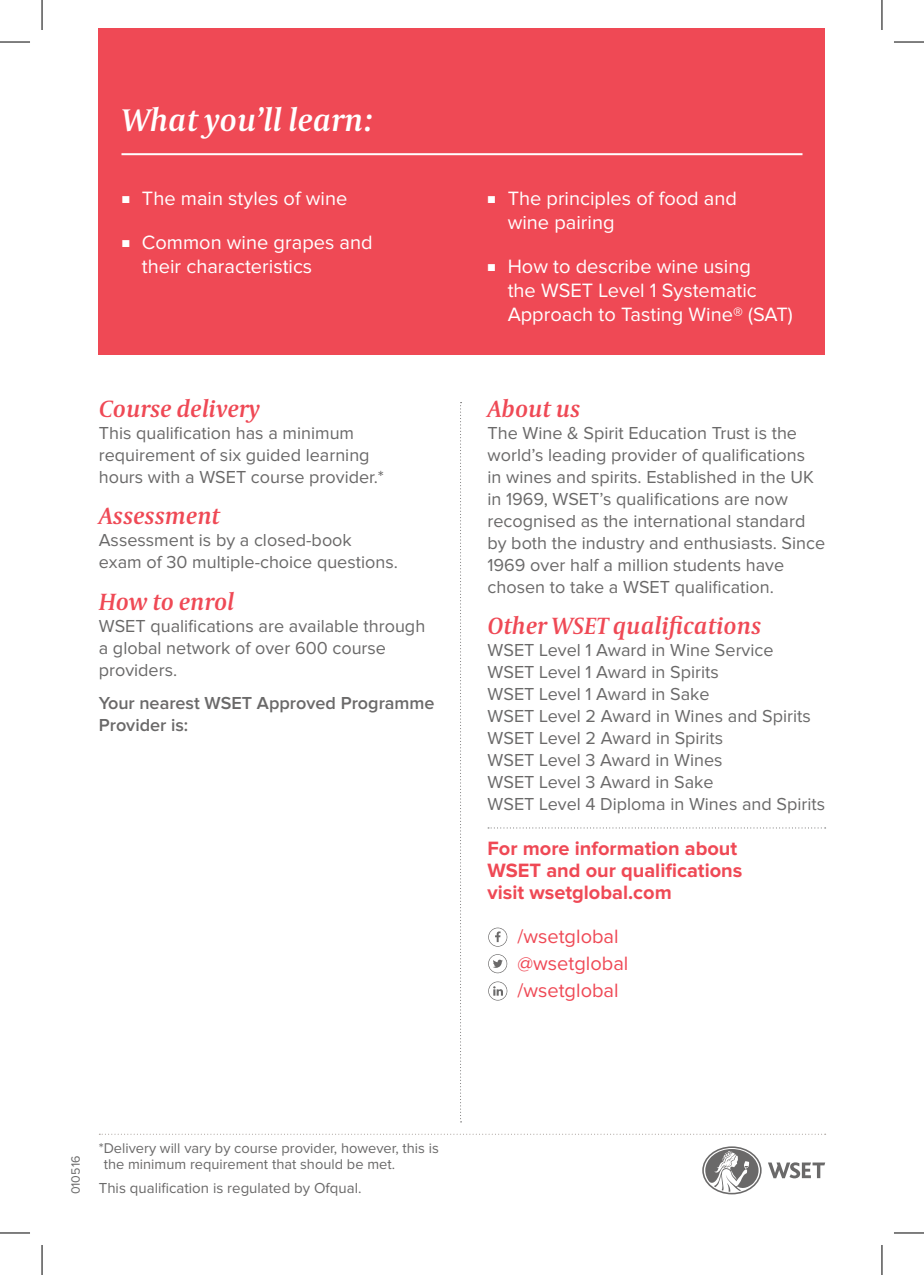
<style>
.page{position:relative;width:924px;height:1275px;background:#fff}
.page>*{position:absolute;margin:0;border:0;box-sizing:border-box;transform-origin:0 0}
._02_Sub1{font:italic 600 32px "Capitolium News 2";color:#fff}
.NEW_Subhead_1{font:italic 600 24px "Capitolium News 2";color:#ef4955}
.t1{font:20px/24px "Proxima Nova";color:#fff}
.NEW_For_more_info{font:700 20px/22px "Proxima Nova";color:#ef4955}
.NEW_icon_text{font:20px "Proxima Nova";color:#ef4955}
.NEW_Body_2mm_AFTER{font:18px/22px "Proxima Nova";color:#6a6969}
.NEW_Body{font:18px "Proxima Nova";color:#6a6969}
.NEW_Body_2mm_AFTER-2{font:600 18px/22px "Proxima Nova";color:#6a6969}
.NEW_Body_DOT_RULE_BE{font:18px "Proxima Nova";color:#6a6969}
.t2{font:15px "Proxima Nova";color:#6a6969}
.t3{font:14.6px/16px "Proxima Nova";color:#6a6969}
.Body___Small{font:12.4px "Proxima Nova";color:#6a6969}
</style>
<div class="page">
<div style="left:99px;top:28px;width:725px;height:327px;background:#ef4955"></div>
<svg style="left:460px;top:402px;width:1px;height:720px"></svg>
<svg style="left:99px;top:1133px;width:726px;height:1px"></svg>
<svg style="left:768px;top:1162px;width:56px;height:16px"></svg>
<svg style="left:702px;top:1146px;width:59px;height:48px"></svg>
<svg style="left:488px;top:827px;width:337px;height:1px"></svg>
<svg style="left:488px;top:927px;width:19px;height:19px"></svg>
<svg style="left:488px;top:954px;width:19px;height:19px"></svg>
<svg style="left:488px;top:981px;width:19px;height:19px"></svg>
<hr style="left:121px;top:153px;width:681px;height:2px;background:#fff">
<hr style="left:0;top:42px;width:30px;height:1px;background:#000">
<hr style="left:893px;top:42px;width:30px;height:1px;background:#000">
<hr style="left:0;top:1232px;width:30px;height:1px;background:#000">
<hr style="left:893px;top:1232px;width:30px;height:1px;background:#000">
<hr style="left:42px;top:0;width:1px;height:30px;background:#000">
<hr style="left:42px;top:1245px;width:1px;height:30px;background:#000">
<hr style="left:881px;top:0;width:1px;height:30px;background:#000">
<hr style="left:881px;top:1245px;width:1px;height:30px;background:#000">
<p class="_02_Sub1" style="left:121px;top:98px;width:253px">What you’ll learn:</p>
<p class="t1" style="left:122px;top:187px;width:227px">■ The main styles of wine</p>
<p class="t1" style="left:142px;top:231px;width:232px;text-indent:-20px">■ Common wine grapes and their characteristics</p>
<p class="NEW_Subhead_1" style="left:99px;top:392px;width:162px">Course delivery</p>
<p class="NEW_Body_2mm_AFTER" style="left:99px;top:423px;width:286px">This qualification has a minimum requirement of six guided learning hours with a WSET course provider.*</p>
<p class="NEW_Subhead_1" style="left:99px;top:499px;width:123px">Assessment</p>
<p class="NEW_Body_2mm_AFTER" style="left:99px;top:530px;width:300px">Assessment is by a closed-book exam of 30 multiple-choice questions.</p>
<p class="NEW_Subhead_1" style="left:99px;top:585px;width:137px">How to enrol</p>
<p class="NEW_Body_2mm_AFTER" style="left:99px;top:615px;width:328px">WSET qualifications are available through a global network of over 600 course providers.</p>
<p class="NEW_Body_2mm_AFTER-2" style="left:99px;top:693px;width:337px">Your nearest WSET Approved Programme<br>Provider is:</p>
<p class="t1" style="left:507px;top:187px;width:231px;text-indent:-20px">■ The principles of food and wine pairing</p>
<p class="t1" style="left:507px;top:255px;width:286px;text-indent:-20px">■ How to describe wine using<br>the WSET Level 1 Systematic<br>Approach to Tasting Wine® (SAT)</p>
<p class="NEW_Subhead_1" style="left:487px;top:392px;width:94px">About us</p>
<p class="NEW_Body_2mm_AFTER" style="left:487px;top:423px;width:339px">The Wine &amp; Spirit Education Trust is the world’s leading provider of qualifications<br>in wines and spirits. Established in the UK in 1969, WSET’s qualifications are now recognised as the international standard by both the industry and enthusiasts. Since 1969 over half a million students have chosen to take a WSET qualification.</p>
<p class="NEW_Subhead_1" style="left:487px;top:609px;width:275px">Other WSET qualifications</p>
<p class="NEW_Body" style="left:487px;top:642px;width:287px">WSET Level 1 Award in Wine Service</p>
<p class="NEW_Body" style="left:487px;top:664px;width:233px">WSET Level 1 Award in Spirits</p>
<p class="NEW_Body" style="left:487px;top:686px;width:223px">WSET Level 1 Award in Sake</p>
<p class="NEW_Body" style="left:487px;top:708px;width:325px">WSET Level 2 Award in Wines and Spirits</p>
<p class="NEW_Body" style="left:487px;top:730px;width:237px">WSET Level 2 Award in Spirits</p>
<p class="NEW_Body" style="left:487px;top:752px;width:236px">WSET Level 3 Award in Wines</p>
<p class="NEW_Body" style="left:487px;top:774px;width:227px">WSET Level 3 Award in Sake</p>
<p class="NEW_Body_DOT_RULE_BE" style="left:487px;top:796px;width:339px">WSET Level 4 Diploma in Wines and Spirits</p>
<p class="NEW_For_more_info" style="left:487px;top:838px;width:256px">For more information about<br>WSET and our qualifications visit wsetglobal.com</p>
<p class="NEW_icon_text" style="left:517px;top:927px;width:103px">/wsetglobal</p>
<p class="NEW_icon_text" style="left:517px;top:954px;width:112px">@wsetglobal</p>
<p class="NEW_icon_text" style="left:517px;top:981px;width:103px">/wsetglobal</p>
<p class="Body___Small" style="left:70px;top:1194px;width:40px;rotate:-90deg">010516</p>
<p class="t3" style="left:104px;top:1141px;width:336px;text-indent:-5px">*Delivery will vary by course provider, however, this is the minimum requirement that should be met.</p>
<p class="t2" style="left:99px;top:1181px;width:264px">This qualification is regulated by Ofqual.</p>
</div>
